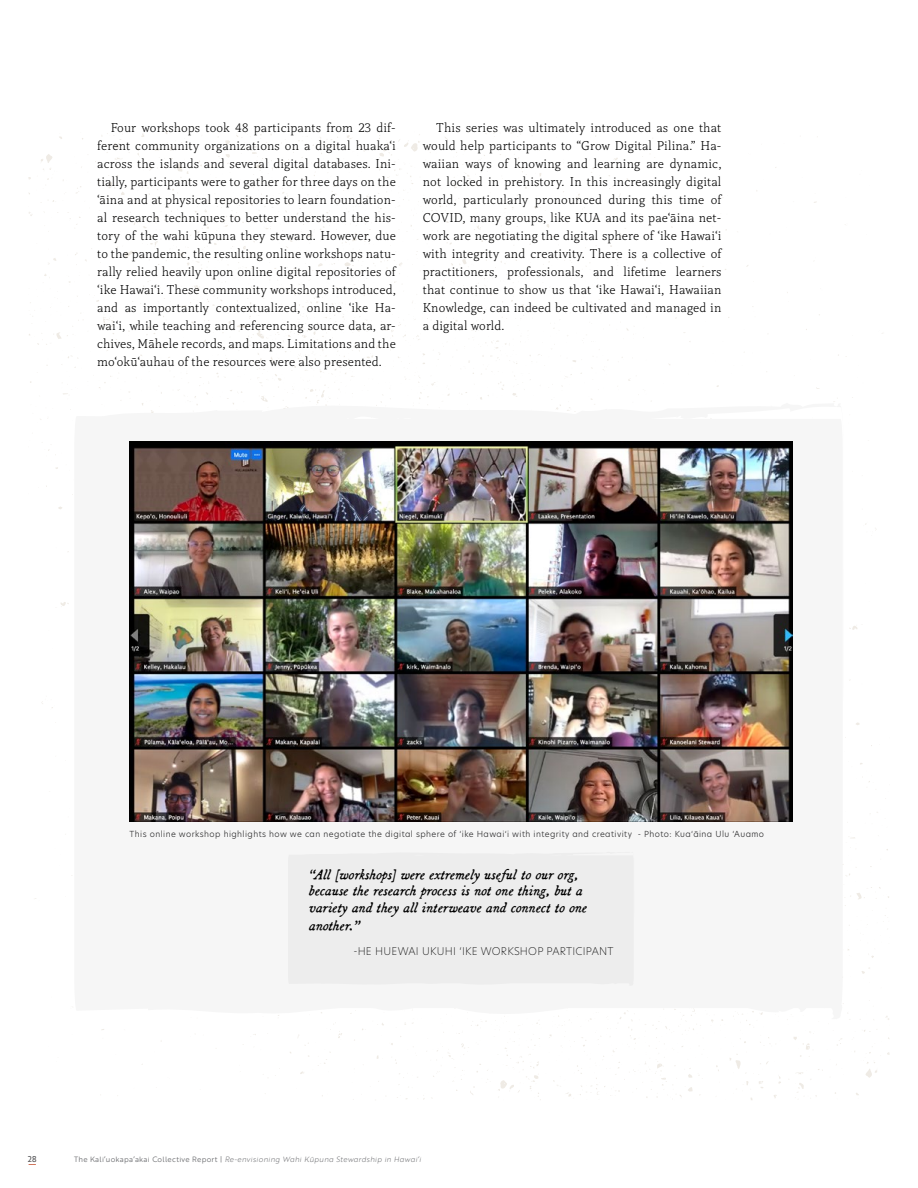
<style>
.page{position:relative;width:918px;height:1188px;background:#fff}
.page>*{position:absolute;margin:0;border:0;box-sizing:border-box;transform-origin:0 0}
.t1{font:italic 15px/16.5px "Broadsheet";letter-spacing:.01em;color:#000}
.t2{font:300 13.5px/18px "Capitolina";letter-spacing:.01em;color:#000;text-align:justify}
.t3{font:200 10.5px "Hero New";letter-spacing:.02em;color:#000}
.t4{font:300 8.25px "Hero New";letter-spacing:.05em;color:#2e2e2f}
.t5{font:8.25px "Brother 1816 Printed";color:#4d4d4f}
.t6{font:italic 300 7.5px "Brother 1816 Printed";letter-spacing:.03em;color:#6d6e71}
.s1{font-weight:400;font-style:normal}
</style>
<div class="page">
<svg style="left:315px;top:145px;width:287px;height:213px"></svg>
<img style="left:130px;top:442px;width:663px;height:380px">
<div style="left:288px;top:851px;width:346px;height:135px;background:#ededed"></div>
<p class="t2" style="left:97px;top:118px;width:300px;text-indent:14px">Four workshops took 48 participants from 23 dif&shy;ferent community organizations on a digital huaka‘i across the islands and several digital databases. Ini&shy;tially, participants were to gather for three days on the ‘āina and at physical repositories to learn foundation&shy;al research techniques to better understand the his&shy;tory of the wahi kūpuna they steward. However, due to the pandemic, the resulting online workshops natu&shy;rally relied heavily upon online digital repositories of ‘ike Hawai‘i. These community workshops introduced, and as importantly contextualized, online ‘ike Ha&shy;wai‘i, while teaching and referencing source data, ar&shy;chives, Māhele records, and maps. Limitations and the mo‘okū‘auhau of the resources were also presented.</p>
<p class="t2" style="left:423px;top:118px;width:300px;text-indent:14px">This series was ultimately introduced as one that would help participants to “Grow Digital Pilina.” Ha&shy;waiian ways of knowing and learning are dynamic, not locked in prehistory. In this increasingly digital world, particularly pronounced during this time of COVID, many groups, like KUA and its pae‘āina net&shy;work are negotiating the digital sphere of ‘ike Hawai‘i with integrity and creativity. There is a collective of practitioners, professionals, and lifetime learners that continue to show us that ‘ike Hawai‘i, Hawaiian Knowledge, can indeed be cultivated and managed in a digital world.</p>
<p class="t4" style="left:130px;top:828px;width:636px">This online workshop highlights how we can negotiate the digital sphere of ‘ike Hawai‘i with integrity and creativity - Photo: Kua‘āina Ulu ‘Auamo</p>
<p class="t1" style="left:309px;top:865px;width:280px">“All [workshops] were extremely useful to our org, because the research process is not one thing, but a variety and they all interweave and connect to one</p>
<p class="t1" style="left:309px;top:916px;width:52px">another.”</p>
<p class="t3" style="left:353px;top:944px;width:262px">-HE HUEWAI UKUHI ‘IKE WORKSHOP PARTICIPANT</p>
<p class="t5" style="left:28px;top:1153px;width:11px">28</p>
<p class="t6" style="left:74px;top:1154px;width:348px"><span class="s1">The Kali‘uokapa‘akai Collective Report |</span> Re-envisioning Wahi Kūpuna Stewardship in Hawai‘i</p>
</div>
